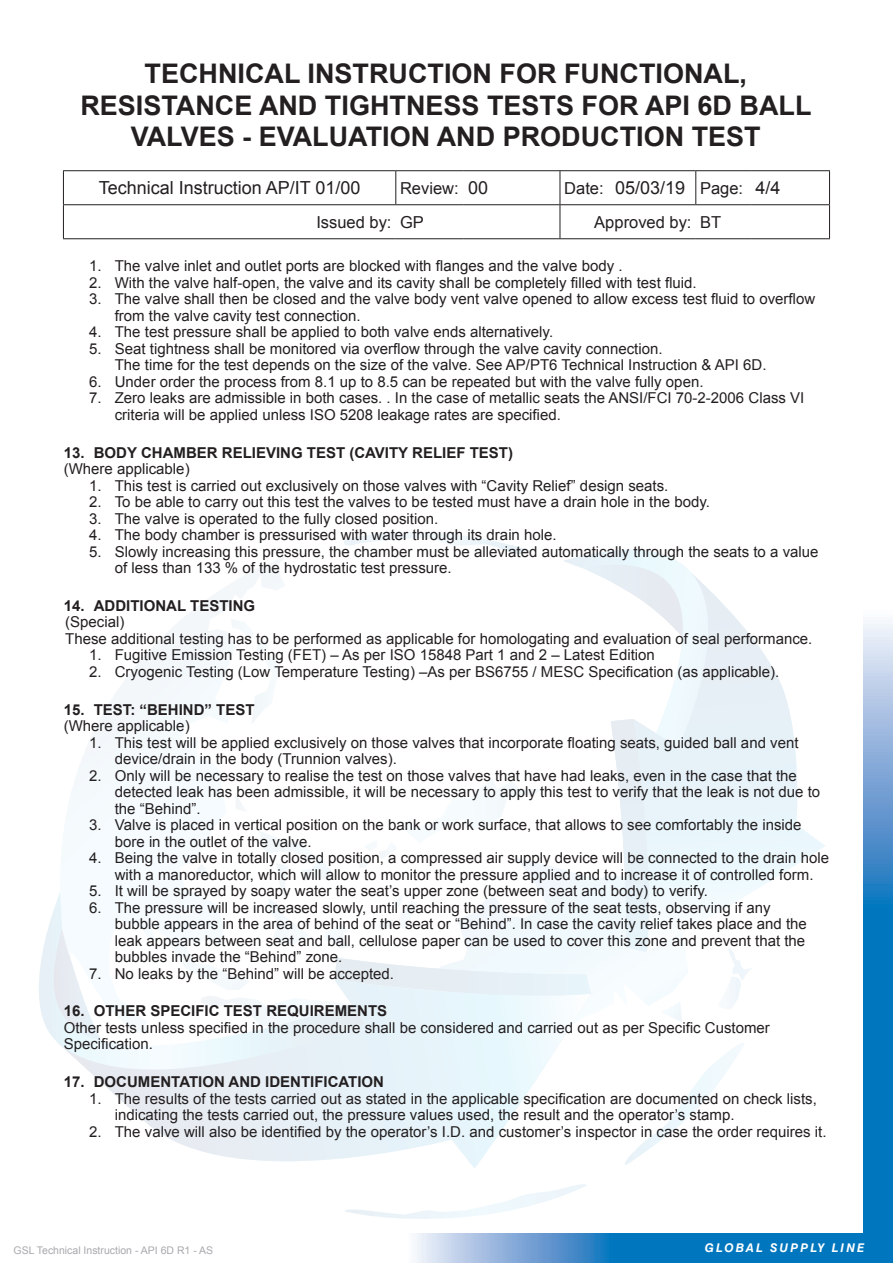
<style>
.page{position:relative;width:893px;height:1263px;background:#fff}
.page>*{position:absolute;margin:0;border:0;box-sizing:border-box;transform-origin:0 0}
.t1{font:700 27px/31.5px "Arial";color:#231f20;text-align:center}
.t2{font:18px "Arial";color:#231f20}
.t3{font:16.5px "Arial";color:#231f20}
.t4{font:15px/16.5px "Arial";color:#231f20}
.t5{font:700 15px "Arial";color:#231f20}
.t6{font:italic 700 12px "Swiss 721 BT";letter-spacing:.17em;color:#fff}
.t7{font:10.5px "Arial";color:#a8a9ad}
</style>
<div class="page">
<svg style="left:78px;top:571px;width:176px;height:199px"></svg>
<img style="left:231px;top:619px;width:23px;height:20px">
<img style="left:674px;top:1018px;width:8px;height:4px">
<svg style="left:752px;top:638px;width:73px;height:254px"></svg>
<svg style="left:131px;top:1018px;width:444px;height:150px"></svg>
<svg style="left:39px;top:892px;width:327px;height:217px"></svg>
<svg style="left:345px;top:1184px;width:242px;height:35px"></svg>
<svg style="left:625px;top:1043px;width:119px;height:122px"></svg>
<svg style="left:334px;top:532px;width:418px;height:486px"></svg>
<svg style="left:863px;top:620px;width:30px;height:643px;background:#3b8fca"></svg>
<svg style="left:414px;top:1233px;width:450px;height:30px;background:#3b8fca"></svg>
<hr style="left:63px;top:170px;width:333px;height:1px;background:#231f20">
<hr style="left:63px;top:171px;width:1px;height:33px;background:#231f20">
<hr style="left:396px;top:170px;width:68px;height:1px;background:#231f20">
<hr style="left:395px;top:171px;width:1px;height:33px;background:#231f20">
<hr style="left:464px;top:170px;width:96px;height:1px;background:#231f20">
<hr style="left:560px;top:170px;width:51px;height:1px;background:#231f20">
<hr style="left:560px;top:171px;width:1px;height:33px;background:#231f20">
<hr style="left:611px;top:170px;width:85px;height:1px;background:#231f20">
<hr style="left:696px;top:170px;width:55px;height:1px;background:#231f20">
<hr style="left:695px;top:171px;width:1px;height:33px;background:#231f20">
<hr style="left:751px;top:170px;width:79px;height:1px;background:#231f20">
<hr style="left:829px;top:171px;width:1px;height:33px;background:#231f20">
<hr style="left:63px;top:204px;width:333px;height:1px;background:#231f20">
<hr style="left:63px;top:205px;width:1px;height:33px;background:#231f20">
<hr style="left:396px;top:204px;width:68px;height:1px;background:#231f20">
<hr style="left:464px;top:204px;width:96px;height:1px;background:#231f20">
<hr style="left:560px;top:204px;width:51px;height:1px;background:#231f20">
<hr style="left:560px;top:205px;width:1px;height:33px;background:#231f20">
<hr style="left:611px;top:204px;width:85px;height:1px;background:#231f20">
<hr style="left:696px;top:204px;width:55px;height:1px;background:#231f20">
<hr style="left:751px;top:204px;width:79px;height:1px;background:#231f20">
<hr style="left:829px;top:205px;width:1px;height:33px;background:#231f20">
<hr style="left:63px;top:238px;width:333px;height:1px;background:#231f20">
<hr style="left:396px;top:238px;width:68px;height:1px;background:#231f20">
<hr style="left:464px;top:238px;width:96px;height:1px;background:#231f20">
<hr style="left:560px;top:238px;width:51px;height:1px;background:#231f20">
<hr style="left:611px;top:238px;width:85px;height:1px;background:#231f20">
<hr style="left:696px;top:238px;width:55px;height:1px;background:#231f20">
<hr style="left:751px;top:238px;width:79px;height:1px;background:#231f20">
<p class="t1" style="left:80px;top:59px;width:733px">TECHNICAL INSTRUCTION FOR FUNCTIONAL,<br>RESISTANCE AND TIGHTNESS TESTS FOR API 6D BALL<br>VALVES - EVALUATION AND PRODUCTION TEST</p>
<p class="t2" style="left:99px;top:176px;width:263px">Technical Instruction AP/IT 01/00</p>
<p class="t3" style="left:400px;top:177px;width:60px">Review:</p>
<p class="t2" style="left:468px;top:176px;width:22px">00</p>
<p class="t3" style="left:564px;top:177px;width:41px">Date:</p>
<p class="t2" style="left:615px;top:176px;width:72px">05/03/19</p>
<p class="t3" style="left:700px;top:177px;width:45px">Page:</p>
<p class="t2" style="left:755px;top:176px;width:27px">4/4</p>
<p class="t3" style="left:316px;top:211px;width:77px">Issued by:</p>
<p class="t3" style="left:400px;top:211px;width:25px">GP</p>
<p class="t3" style="left:594px;top:211px;width:99px">Approved by:</p>
<p class="t3" style="left:700px;top:211px;width:23px">BT</p>
<p class="t4" style="left:89px;top:258px;width:535px">1. The valve inlet and outlet ports are blocked with flanges and the valve body .</p>
<p class="t4" style="left:89px;top:274px;width:609px">2. With the valve half-open, the valve and its cavity shall be completely filled with test fluid.</p>
<p class="t4" style="left:115px;top:291px;width:702px;text-indent:-26px">3. The valve shall then be closed and the valve body vent valve opened to allow excess test fluid to overflow from the valve cavity test connection.</p>
<p class="t4" style="left:89px;top:324px;width:465px">4. The test pressure shall be applied to both valve ends alternatively.</p>
<p class="t4" style="left:89px;top:340px;width:575px">5. Seat tightness shall be monitored via overflow through the valve cavity connection.</p>
<p class="t4" style="left:115px;top:357px;width:653px">The time for the test depends on the size of the valve. See AP/PT6 Technical Instruction &amp; API 6D.</p>
<p class="t4" style="left:89px;top:373px;width:616px">6. Under order the process from 8.1 up to 8.5 can be repeated but with the valve fully open.</p>
<p class="t4" style="left:115px;top:390px;width:691px;text-indent:-26px">7. Zero leaks are admissible in both cases. . In the case of metallic seats the ANSI/FCI 70-2-2006 Class VI criteria will be applied unless ISO 5208 leakage rates are specified.</p>
<p class="t5" style="left:64px;top:442px;width:451px">13. BODY CHAMBER RELIEVING TEST (CAVITY RELIEF TEST)</p>
<p class="t4" style="left:64px;top:461px;width:127px">(Where applicable)</p>
<p class="t4" style="left:89px;top:477px;width:581px">1. This test is carried out exclusively on those valves with “Cavity Relief” design seats.</p>
<p class="t4" style="left:89px;top:494px;width:622px">2. To be able to carry out this test the valves to be tested must have a drain hole in the body.</p>
<p class="t4" style="left:89px;top:510px;width:351px">3. The valve is operated to the fully closed position.</p>
<p class="t4" style="left:89px;top:527px;width:469px">4. The body chamber is pressurised with water through its drain hole.</p>
<p class="t4" style="left:115px;top:543px;width:705px;text-indent:-26px">5. Slowly increasing this pressure, the chamber must be alleviated automatically through the seats to a value of less than 133 % of the hydrostatic test pressure.</p>
<p class="t5" style="left:64px;top:596px;width:193px">14. ADDITIONAL TESTING</p>
<p class="t4" style="left:65px;top:614px;width:61px">(Special)</p>
<p class="t4" style="left:65px;top:630px;width:749px">These additional testing has to be performed as applicable for homologating and evaluation of seal performance.</p>
<p class="t4" style="left:89px;top:647px;width:567px">1. Fugitive Emission Testing (FET) – As per ISO 15848 Part 1 and 2 – Latest Edition</p>
<p class="t4" style="left:89px;top:663px;width:691px">2. Cryogenic Testing (Low Temperature Testing) –As per BS6755 / MESC Specification (as applicable).</p>
<p class="t5" style="left:64px;top:699px;width:192px">15. TEST: “BEHIND” TEST</p>
<p class="t4" style="left:64px;top:718px;width:127px">(Where applicable)</p>
<p class="t4" style="left:115px;top:734px;width:685px;text-indent:-26px">1. This test will be applied exclusively on those valves that incorporate floating seats, guided ball and vent device/drain in the body (Trunnion valves).</p>
<p class="t4" style="left:115px;top:767px;width:707px;text-indent:-26px">2. Only will be necessary to realise the test on those valves that have had leaks, even in the case that the detected leak has been admissible, it will be necessary to apply this test to verify that the leak is not due to the “Behind”.</p>
<p class="t4" style="left:115px;top:817px;width:688px;text-indent:-26px">3. Valve is placed in vertical position on the bank or work surface, that allows to see comfortably the inside bore in the outlet of the valve.</p>
<p class="t4" style="left:115px;top:850px;width:716px;text-indent:-26px">4. Being the valve in totally closed position, a compressed air supply device will be connected to the drain hole with a manoreductor, which will allow to monitor the pressure applied and to increase it of controlled form.</p>
<p class="t4" style="left:89px;top:883px;width:620px">5. It will be sprayed by soapy water the seat’s upper zone (between seat and body) to verify.</p>
<p class="t4" style="left:115px;top:899px;width:694px;text-indent:-26px">6. The pressure will be increased slowly, until reaching the pressure of the seat tests, observing if any bubble appears in the area of behind of the seat or “Behind”. In case the cavity relief takes place and the leak appears between seat and ball, cellulose paper can be used to cover this zone and prevent that the bubbles invade the “Behind” zone.</p>
<p class="t4" style="left:89px;top:965px;width:306px">7. No leaks by the “Behind” will be accepted.</p>
<p class="t5" style="left:64px;top:1001px;width:325px">16. OTHER SPECIFIC TEST REQUIREMENTS</p>
<p class="t4" style="left:64px;top:1019px;width:708px">Other tests unless specified in the procedure shall be considered and carried out as per Specific Customer<br>Specification.</p>
<p class="t5" style="left:64px;top:1072px;width:322px">17. DOCUMENTATION AND IDENTIFICATION</p>
<p class="t4" style="left:115px;top:1090px;width:704px;text-indent:-26px">1. The results of the tests carried out as stated in the applicable specification are documented on check lists, indicating the tests carried out, the pressure values used, the result and the operator’s stamp.</p>
<p class="t4" style="left:89px;top:1123px;width:739px">2. The valve will also be identified by the operator’s I.D. and customer’s inspector in case the order requires it.</p>
<p class="t7" style="left:14px;top:1243px;width:201px">GSL Technical Instruction - API 6D R1 - AS</p>
<p class="t6" style="left:705px;top:1241px;width:161px">GLOBAL SUPPLY LINE</p>
</div>
